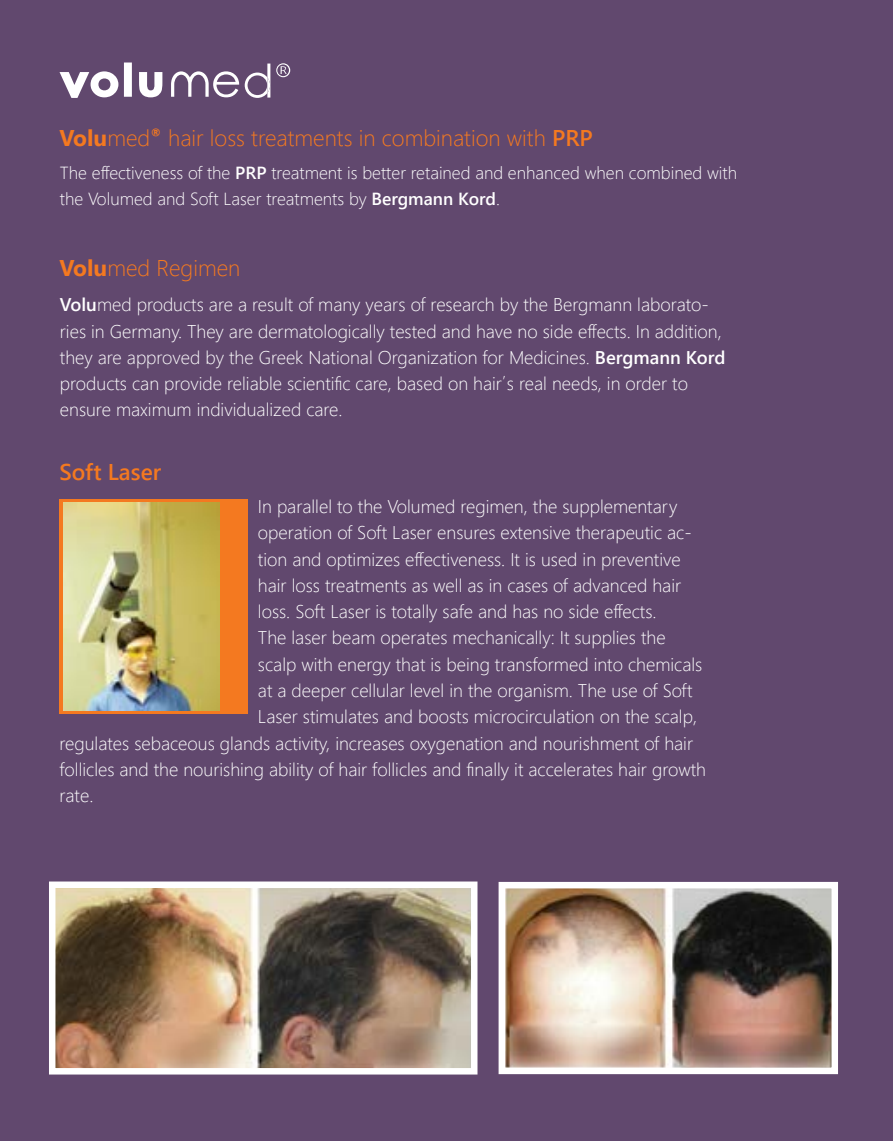
<style>
.page{position:relative;width:893px;height:1141px;background:#61486e}
.page>*{position:absolute;margin:0;border:0;box-sizing:border-box;transform-origin:0 0}
.t1{font:300 22.75px "Segoe UI";color:#f47920}
.t2{font:600 22.75px "Segoe UI";color:#f47920}
.t3{font:300 18.38px/26.2px "Segoe UI";color:#fff}
.t4{font:300 17.5px/26.2px "Segoe UI";color:#fff}
.s1{font-weight:700}
.s2{font-weight:600}
</style>
<div class="page">
<img style="left:56px;top:888px;width:414px;height:179px">
<div style="left:49px;top:881px;width:428px;height:193px;border:6px solid #fff"></div>
<img style="left:506px;top:889px;width:325px;height:178px">
<div style="left:499px;top:882px;width:339px;height:192px;border:6px solid #fff"></div>
<div style="left:60px;top:500px;width:188px;height:214px;background:#f47920"></div>
<img style="left:64px;top:503px;width:155px;height:207px">
<svg style="left:60px;top:63px;width:179px;height:35px"></svg>
<svg style="left:245px;top:64px;width:25px;height:34px"></svg>
<svg style="left:276px;top:63px;width:14px;height:14px"></svg>
<p class="t1" style="left:60px;top:116px;width:535px"><span class="s1">Volu</span>med<sup>®</sup> hair loss treatments in combination with <span class="s2">PRP</span></p>
<p class="t4" style="left:60px;top:158px;width:679px">The effectiveness of the <span class="s2">PRP</span> treatment is better retained and enhanced when combined with the Volumed and Soft Laser treatments by <span class="s2">Bergmann Kord</span>.</p>
<p class="t1" style="left:60px;top:247px;width:182px"><span class="s1">Volu</span>med Regimen</p>
<p class="t3" style="left:60px;top:290px;width:667px"><span class="s2">Volu</span>med products are a result of many years of research by the Bergmann laborato&shy;ries in Germany. They are dermatologically tested and have no side effects. In addition, they are approved by the Greek National Organization for Medicines. <span class="s2">Bergmann Kord </span>products can provide reliable scientific care, based on hair΄s real needs, in order to ensure maximum individualized care.</p>
<p class="t2" style="left:60px;top:450px;width:103px">Soft Laser</p>
<p class="t3" style="left:258px;top:492px;width:421px">In parallel to the Volumed regimen, the supplementary</p>
<p class="t3" style="left:258px;top:518px;width:435px">operation of Soft Laser ensures extensive therapeutic ac-</p>
<p class="t3" style="left:258px;top:544px;width:424px">tion and optimizes effectiveness. It is used in preventive</p>
<p class="t3" style="left:258px;top:571px;width:425px">hair loss treatments as well as in cases of advanced hair</p>
<p class="t3" style="left:258px;top:597px;width:400px">loss. Soft Laser is totally safe and has no side effects.</p>
<p class="t3" style="left:258px;top:623px;width:409px">The laser beam operates mechanically: It supplies the</p>
<p class="t3" style="left:258px;top:649px;width:446px">scalp with energy that is being transformed into chemicals</p>
<p class="t3" style="left:258px;top:676px;width:436px">at a deeper cellular level in the organism. The use of Soft</p>
<p class="t3" style="left:258px;top:702px;width:441px">Laser stimulates and boosts microcirculation on the scalp,</p>
<p class="t3" style="left:60px;top:728px;width:635px">regulates sebaceous glands activity, increases oxygenation and nourishment of hair</p>
<p class="t3" style="left:60px;top:754px;width:648px">follicles and the nourishing ability of hair follicles and finally it accelerates hair growth</p>
<p class="t3" style="left:60px;top:781px;width:35px">rate.</p>
</div>
